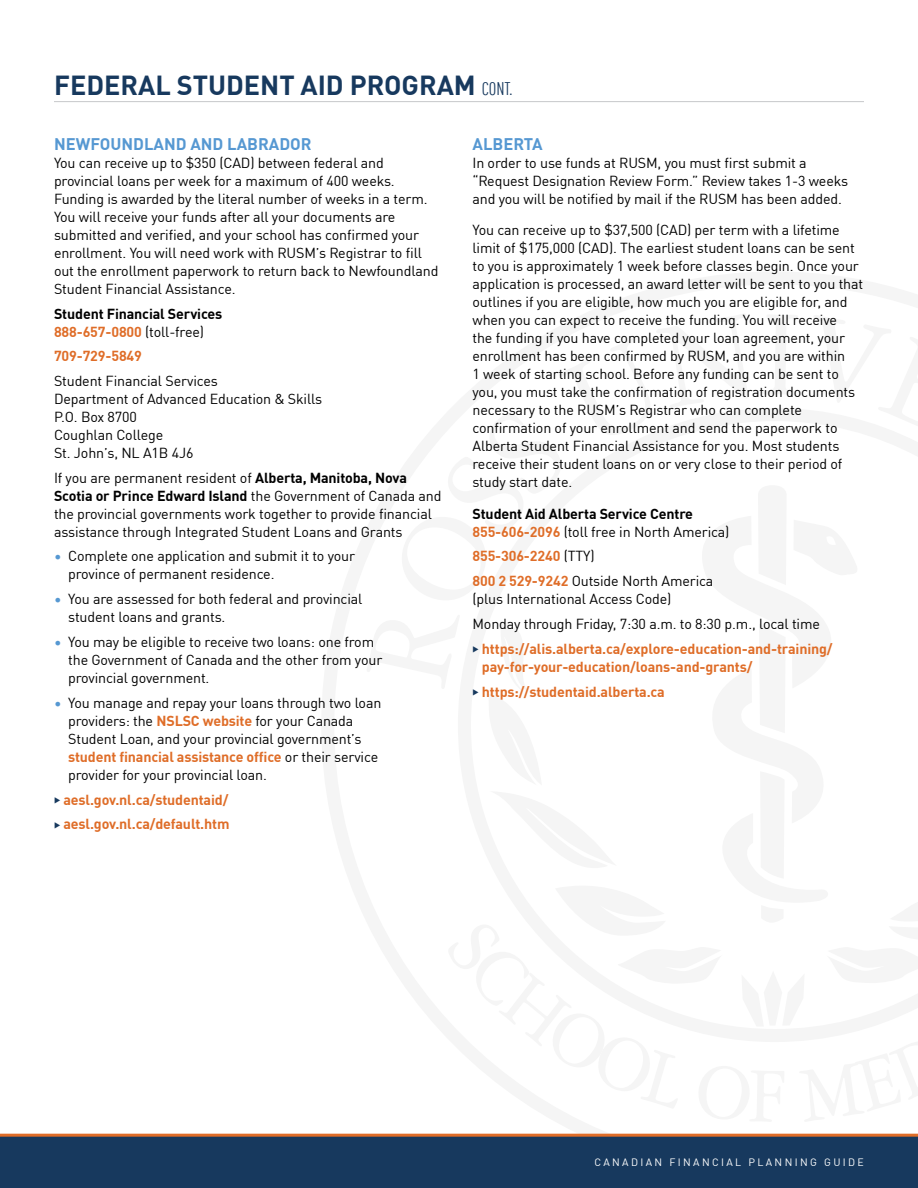
<style>
.page{position:relative;width:918px;height:1188px;background:#fff}
.page>*{position:absolute;margin:0;border:0;box-sizing:border-box;transform-origin:0 0}
.t1{font:700 27px "DINOT";color:#17395e}
.t2{font:700 16.5px "DINOT";color:#5698d2}
.t3{font:14.25px/18px "DINOT";letter-spacing:-.01em;color:#000}
.t4{font:700 14.25px/24.8px "DINOT";letter-spacing:-.01em;color:#df6d28}
.t5{font:700 14.25px/18px "DINOT";letter-spacing:-.01em;color:#000}
.t6{font:10.5px "DINOT";letter-spacing:.225em;color:#fff}
.s1{font-weight:400;font-stretch:condensed;font-size:18px}
.s2{color:#df6d28}
.s3{font-weight:400}
.s4{font-weight:700}
.s5{color:#5698d2}
.s6{font-weight:700;color:#df6d28}
.s7{color:#17395e}
.s8{font-weight:400;color:#000}
</style>
<div class="page">
<div style="left:0;top:1137px;width:918px;height:51px;background:#17395e"></div>
<hr style="left:0;top:1134px;width:918px;height:3px;background:#df6d28">
<hr style="left:54px;top:101px;width:810px;height:1px;background:#c7c8ca">
<h1 class="t1" style="left:54px;top:64px;width:460px">FEDERAL STUDENT AID PROGRAM <span class="s1">CONT.</span></h1>
<p class="t2" style="left:54px;top:131px;width:259px">NEWFOUNDLAND AND LABRADOR</p>
<p class="t3" style="left:54px;top:152px;width:386px">You can receive up to $350 (CAD) between federal and provincial loans per week for a maximum of 400 weeks.<br>Funding is awarded by the literal number of weeks in a term.<br>You will receive your funds after all your documents are submitted and verified, and your school has confirmed your enrollment. You will need work with RUSM’s Registrar to fill out the enrollment paperwork to return back to Newfoundland Student Financial Assistance.</p>
<p class="t5" style="left:54px;top:303px;width:170px">Student Financial Services<br><span class="s2">888-657-0800</span> <span class="s3">(toll-free)</span></p>
<p class="t4" style="left:54px;top:342px;width:89px">709-729-5849</p>
<p class="t3" style="left:54px;top:371px;width:270px">Student Financial Services<br>Department of Advanced Education &amp; Skills<br>P.O. Box 8700<br>Coughlan College<br>St. John’s, NL A1B 4J6</p>
<p class="t3" style="left:54px;top:467px;width:389px">If you are permanent resident of <span class="s4">Alberta, Manitoba, Nova Scotia or Prince Edward Island</span> the Government of Canada and the provincial governments work together to provide financial assistance through Integrated Student Loans and Grants</p>
<p class="t3" style="left:68px;top:546px;width:288px;text-indent:-14px"><span class="s5">•</span> Complete one application and submit it to your province of permanent residence.</p>
<p class="t3" style="left:68px;top:589px;width:296px;text-indent:-14px"><span class="s5">•</span> You are assessed for both federal and provincial student loans and grants.</p>
<p class="t3" style="left:68px;top:632px;width:316px;text-indent:-14px"><span class="s5">•</span> You may be eligible to receive two loans: one from the Government of Canada and the other from your provincial government.</p>
<p class="t3" style="left:68px;top:692px;width:315px;text-indent:-14px"><span class="s5">•</span> You manage and repay your loans through two loan providers: the <span class="s6">NSLSC website</span> for your Canada Student Loan, and your provincial government’s <span class="s6">student financial assistance office</span> or their service provider for your provincial loan.</p>
<p class="t4" style="left:54px;top:786px;width:176px"><span class="s7">◆</span> aesl.gov.nl.ca/studentaid/</p>
<p class="t4" style="left:54px;top:810px;width:177px"><span class="s7">◆</span> aesl.gov.nl.ca/default.htm</p>
<p class="t2" style="left:473px;top:131px;width:72px">ALBERTA</p>
<p class="t3" style="left:472px;top:152px;width:377px">In order to use funds at RUSM, you must first submit a “Request Designation Review Form.” Review takes 1-3 weeks and you will be notified by mail if the RUSM has been added.</p>
<p class="t3" style="left:472px;top:220px;width:392px">You can receive up to $37,500 (CAD) per term with a lifetime limit of $175,000 (CAD). The earliest student loans can be sent to you is approximately 1 week before classes begin. Once your application is processed, an award letter will be sent to you that outlines if you are eligible, how much you are eligible for, and when you can expect to receive the funding. You will receive<br>the funding if you have completed your loan agreement, your enrollment has been confirmed by RUSM, and you are within<br>1 week of starting school. Before any funding can be sent to you, you must take the confirmation of registration documents necessary to the RUSM’s Registrar who can complete confirmation of your enrollment and send the paperwork to Alberta Student Financial Assistance for you. Most students receive their student loans on or very close to their period of study start date.</p>
<p class="t5" style="left:472px;top:503px;width:258px">Student Aid Alberta Service Centre<br><span class="s2">855-606-2096</span> <span class="s3">(toll free in North America)</span></p>
<p class="t4" style="left:472px;top:543px;width:242px">855-306-2240 <span class="s8">(TTY)<br></span>800 2 529-9242 <span class="s8">Outside North America</span></p>
<p class="t3" style="left:472px;top:585px;width:349px;line-height:24.8px">(plus International Access Code)<br>Monday through Friday, 7:30 a.m. to 8:30 p.m., local time</p>
<p class="t4" style="left:482px;top:638px;width:352px;line-height:18px;text-indent:-9px"><span class="s7">◆</span> https://alis.alberta.ca/explore-education-and-training/ pay-for-your-education/loans-and-grants/</p>
<p class="t4" style="left:472px;top:678px;width:194px"><span class="s7">◆</span> https://studentaid.alberta.ca</p>
<p class="t6" style="left:594px;top:1155px;width:271px">CANADIAN FINANCIAL PLANNING GUIDE</p>
</div>
